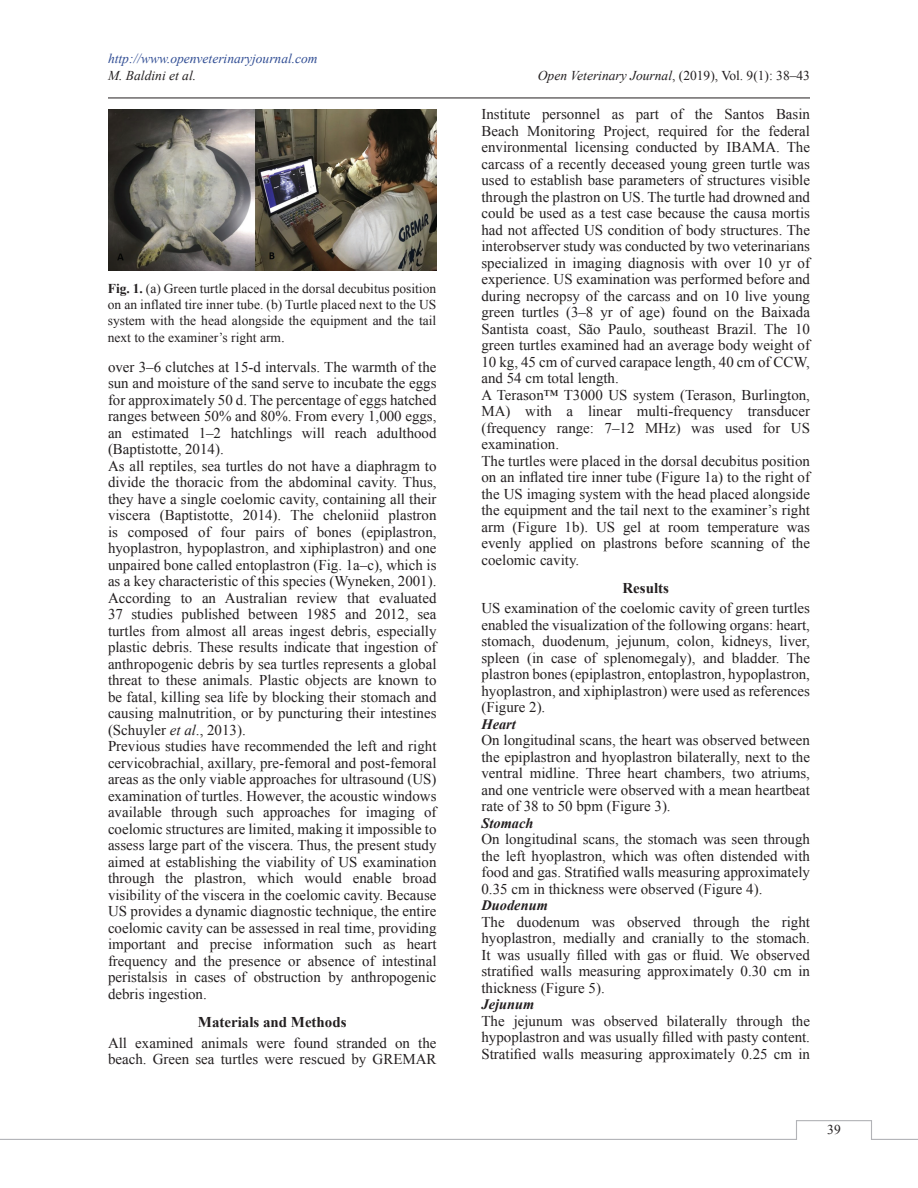
<style>
.page{position:relative;width:918px;height:1188px;background:#fff}
.page>*{position:absolute;margin:0;border:0;box-sizing:border-box;transform-origin:0 0}
.Para{font:15px/16.5px "Times New Roman";color:#231f20;text-align:justify}
.A_Head{font:700 15px "Times New Roman";color:#231f20}
.B_Head{font:italic 700 14.4px "Times New Roman";color:#231f20}
.Fig_Caption{font:13.5px/16.4px "Times New Roman";color:#231f20;text-align:justify}
.Para_Indent{font:13.5px "Times New Roman";color:#231f20}
.Para_Indent-2{font:italic 13.5px "Times New Roman";color:#304d94}
.Para_Indent-3{font:italic 13.5px "Times New Roman";color:#231f20}
.s1{font-style:italic}
.s2{font-weight:700}
.s3{font-size:15px}
</style>
<div class="page">
<hr style="left:108px;top:98px;width:702px;height:1px;background:#231f20">
<svg style="left:0;top:1120px;width:918px;height:20px"></svg>
<img style="left:109px;top:110px;width:327px;height:161px">
<p class="Para_Indent-2" style="left:108px;top:50px;width:211px">http://www.openveterinaryjournal.com</p>
<p class="Para_Indent-3" style="left:108px;top:66px;width:90px">M. Baldini et al.</p>
<p class="Para_Indent" style="left:538px;top:66px;width:274px"><span class="s1">Open Veterinary Journal</span>, (2019), Vol. 9(1): 38–43</p>
<p class="Fig_Caption" style="left:108px;top:280px;width:330px"><span class="s2">Fig. 1.</span> (a) Green turtle placed in the dorsal decubitus position on an inflated tire inner tube. (b) Turtle placed next to the US system with the head alongside the equipment and the tail next to the examiner’s right arm<span class="s3">.</span></p>
<p class="Para" style="left:108px;top:358px;width:330px">over 3‒6 clutches at 15-d intervals. The warmth of the sun and moisture of the sand serve to incubate the eggs for approximately 50 d. The percentage of eggs hatched ranges between 50% and 80%. From every 1,000 eggs, an estimated 1‒2 hatchlings will reach adulthood (Baptistotte, 2014).</p>
<p class="Para" style="left:108px;top:457px;width:330px">As all reptiles, sea turtles do not have a diaphragm to divide the thoracic from the abdominal cavity. Thus, they have a single coelomic cavity, containing all their viscera (Baptistotte, 2014). The cheloniid plastron is composed of four pairs of bones (epiplastron, hyoplastron, hypoplastron, and xiphiplastron) and one unpaired bone called entoplastron (Fig. 1a–c), which is as a key characteristic of this species (Wyneken, 2001).</p>
<p class="Para" style="left:108px;top:589px;width:330px">According to an Australian review that evaluated 37 studies published between 1985 and 2012, sea turtles from almost all areas ingest debris, especially plastic debris. These results indicate that ingestion of anthropogenic debris by sea turtles represents a global threat to these animals. Plastic objects are known to be fatal, killing sea life by blocking their stomach and causing malnutrition, or by puncturing their intestines (Schuyler <span class="s1">et al</span>., 2013).</p>
<p class="Para" style="left:108px;top:738px;width:330px">Previous studies have recommended the left and right cervicobrachial, axillary, pre-femoral and post-femoral areas as the only viable approaches for ultrasound (US) examination of turtles. However, the acoustic windows available through such approaches for imaging of coelomic structures are limited, making it impossible to assess large part of the viscera. Thus, the present study aimed at establishing the viability of US examination through the plastron, which would enable broad visibility of the viscera in the coelomic cavity. Because US provides a dynamic diagnostic technique, the entire coelomic cavity can be assessed in real time, providing important and precise information such as heart frequency and the presence or absence of intestinal peristalsis in cases of obstruction by anthropogenic debris ingestion.</p>
<p class="A_Head" style="left:198px;top:1012px;width:150px">Materials and Methods</p>
<p class="Para" style="left:108px;top:1034px;width:330px">All examined animals were found stranded on the beach. Green sea turtles were rescued by GREMAR</p>
<p class="Para" style="left:482px;top:106px;width:330px">Institute personnel as part of the Santos Basin Beach Monitoring Project, required for the federal environmental licensing conducted by IBAMA. The carcass of a recently deceased young green turtle was used to establish base parameters of structures visible through the plastron on US. The turtle had drowned and could be used as a test case because the causa mortis had not affected US condition of body structures. The interobserver study was conducted by two veterinarians specialized in imaging diagnosis with over 10 yr of experience. US examination was performed before and during necropsy of the carcass and on 10 live young green turtles (3‒8 yr of age) found on the Baixada Santista coast, São Paulo, southeast Brazil. The 10 green turtles examined had an average body weight of 10 kg, 45 cm of curved carapace length, 40 cm of CCW, and 54 cm total length.</p>
<p class="Para" style="left:482px;top:386px;width:330px">A Terason™ T3000 US system (Terason, Burlington, MA) with a linear multi-frequency transducer (frequency range: 7‒12 MHz) was used for US examination.</p>
<p class="Para" style="left:482px;top:452px;width:330px">The turtles were placed in the dorsal decubitus position on an inflated tire inner tube (Figure 1a) to the right of the US imaging system with the head placed alongside the equipment and the tail next to the examiner’s right arm (Figure 1b). US gel at room temperature was evenly applied on plastrons before scanning of the coelomic cavity.</p>
<p class="A_Head" style="left:623px;top:578px;width:48px">Results</p>
<p class="Para" style="left:482px;top:600px;width:330px">US examination of the coelomic cavity of green turtles enabled the visualization of the following organs: heart, stomach, duodenum, jejunum, colon, kidneys, liver, spleen (in case of splenomegaly), and bladder. The plastron bones (epiplastron, entoplastron, hypoplastron, hyoplastron, and xiphiplastron) were used as references (Figure 2).</p>
<p class="B_Head" style="left:482px;top:714px;width:36px">Heart</p>
<p class="Para" style="left:482px;top:732px;width:330px">On longitudinal scans, the heart was observed between the epiplastron and hyoplastron bilaterally, next to the ventral midline. Three heart chambers, two atriums, and one ventricle were observed with a mean heartbeat rate of 38 to 50 bpm (Figure 3).</p>
<p class="B_Head" style="left:482px;top:813px;width:54px">Stomach</p>
<p class="Para" style="left:482px;top:831px;width:330px">On longitudinal scans, the stomach was seen through the left hyoplastron, which was often distended with food and gas. Stratified walls measuring approximately 0.35 cm in thickness were observed (Figure 4).</p>
<p class="B_Head" style="left:482px;top:896px;width:68px">Duodenum</p>
<p class="Para" style="left:482px;top:913px;width:330px">The duodenum was observed through the right hyoplastron, medially and cranially to the stomach.<br>It was usually filled with gas or fluid. We observed stratified walls measuring approximately 0.30 cm in thickness (Figure 5).</p>
<p class="B_Head" style="left:482px;top:995px;width:54px">Jejunum</p>
<p class="Para" style="left:482px;top:1012px;width:330px">The jejunum was observed bilaterally through the hypoplastron and was usually filled with pasty content.<br>Stratified walls measuring approximately 0.25 cm in</p>
<p class="Fig_Caption" style="left:827px;top:1121px;width:15px">39</p>
</div>
